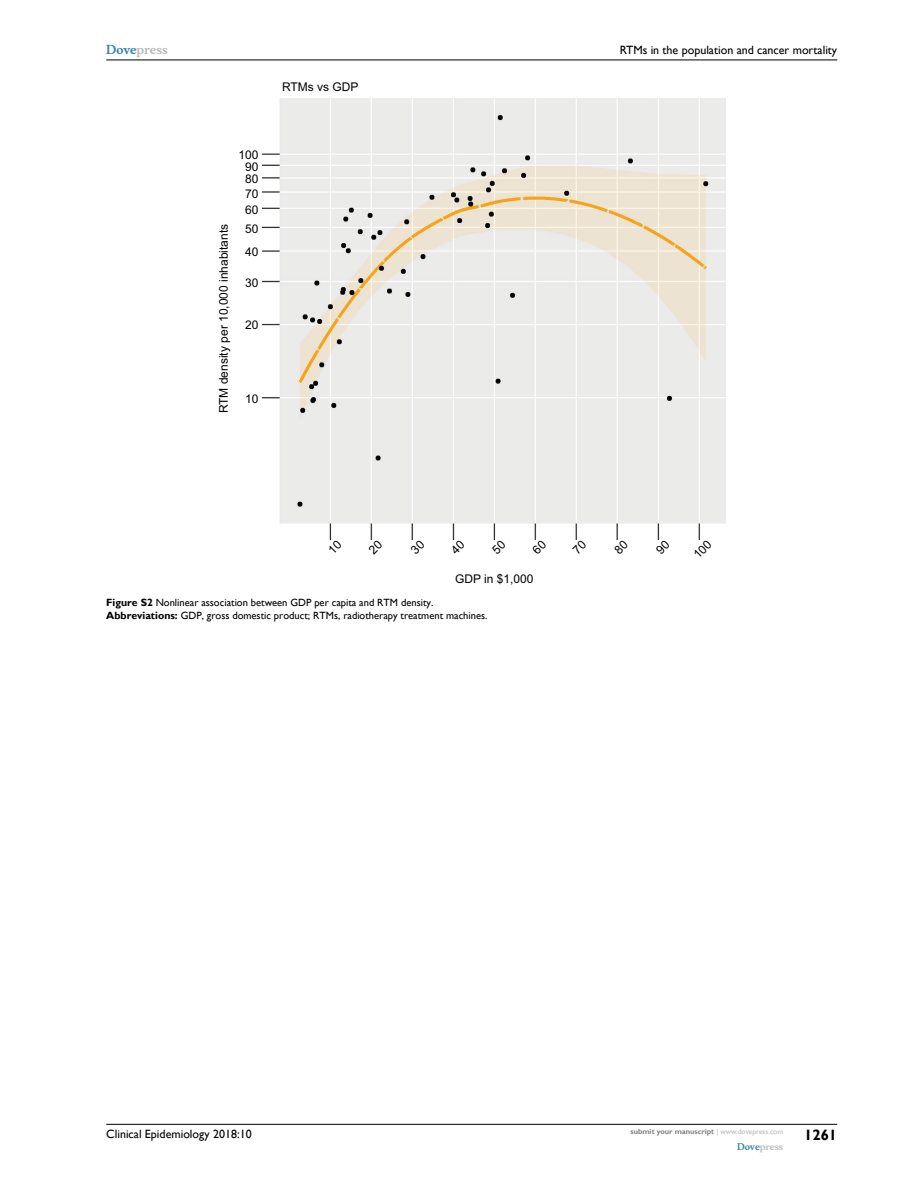
<style>
.page{position:relative;width:918px;height:1188px;background:#fff}
.page>*{position:absolute;margin:0;border:0;box-sizing:border-box;transform-origin:0 0}
.t1{font:700 15px "Gill Sans";color:#000}
.t2{font:12px/12px "Arial";color:#000}
.t3{font:12px "Gill Sans";color:#000}
.t4{font:700 12px "Musee";color:#b8babc}
.t5{font:10.5px/13.5px "Gill Sans";color:#000}
.t6{font:700 9px "Musee";color:#b8babc}
.t7{font:700 7.5px "Gill Sans";color:#808285}
.s1{color:#3785ad}
.s2{font-weight:700}
.s3{font-weight:400;color:#b8babc}
</style>
<div class="page">
<hr style="left:106px;top:1124px;width:731px;height:1px;background:#000">
<hr style="left:106px;top:60px;width:731px;height:1px;background:#000">
<img style="left:263px;top:98px;width:463px;height:442px">
<p class="t4" style="left:106px;top:43px;width:63px"><span class="s1">Dove</span>press</p>
<p class="t2" style="left:218px;top:413px;width:191px;rotate:-90deg">RTM density per 10,000 inhabitants</p>
<p class="t2" style="left:239px;top:149px;width:22px;text-align:center">100<br>90<br>80</p>
<p class="t2" style="left:245px;top:185px;width:15px;line-height:16.2px">70<br>60</p>
<p class="t2" style="left:245px;top:216px;width:15px;line-height:23.9px">50<br>40</p>
<p class="t2" style="left:245px;top:277px;width:15px">30</p>
<p class="t2" style="left:245px;top:319px;width:15px">20</p>
<p class="t2" style="left:245px;top:393px;width:15px">10</p>
<p class="t2" style="left:282px;top:81px;width:78px">RTMs vs GDP</p>
<p class="t2" style="left:455px;top:573px;width:80px">GDP in $1,000</p>
<p class="t5" style="left:106px;top:596px;width:383px"><span class="s2">Figure S2</span> Nonlinear association between GDP per capita and RTM density.<br><span class="s2">Abbreviations:</span> GDP, gross domestic product; RTMs, radiotherapy treatment machines.</p>
<p class="t3" style="left:620px;top:43px;width:219px">RTMs in the population and cancer mortality</p>
<p class="t3" style="left:106px;top:1127px;width:147px">Clinical Epidemiology 2018:10</p>
<p class="t7" style="left:631px;top:1127px;width:154px">submit your manuscript <span class="s3">| www.dovepress.com</span></p>
<p class="t6" style="left:737px;top:1141px;width:48px"><span class="s1">Dove</span>press</p>
<h1 class="t1" style="left:804px;top:1126px;width:35px">1261</h1>
</div>
